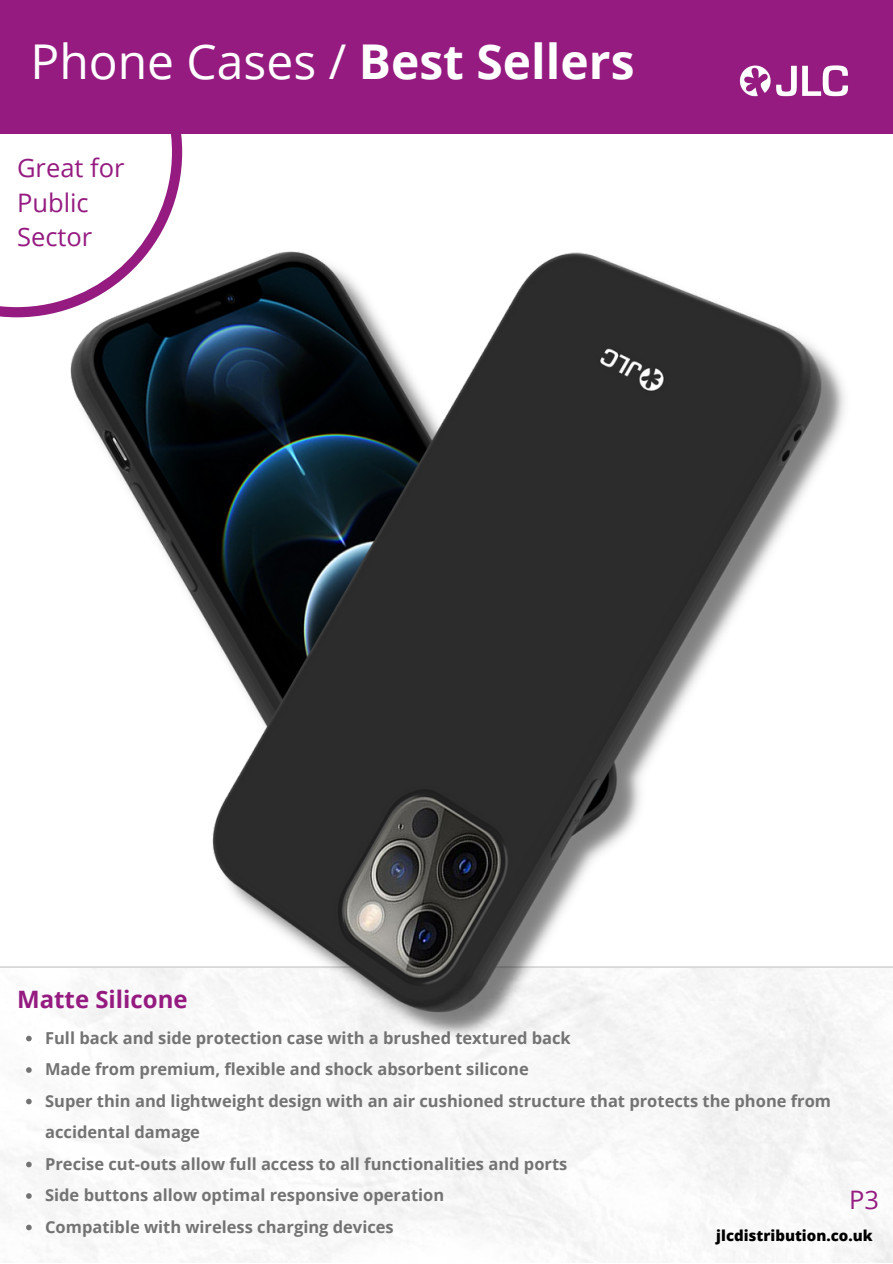
<style>
.page{position:relative;width:893px;height:1264px;background:#fff}
.page>*{position:absolute;margin:0;border:0;box-sizing:border-box;transform-origin:0 0}
.t1{font:48px "Open Sans";color:#fff}
.t2{font:25.5px/34.8px "Open Sans";color:#951b81}
.t3{font:700 24px "Open Sans";color:#951b81}
.t4{font:700 16.5px/31.5px "Open Sans";color:#737373}
.t5{font:800 15px "Open Sans";color:#000}
.s1{font-weight:700}
</style>
<div class="page">
<svg style="left:0;top:134px;width:182px;height:183px"></svg>
<div style="left:0;top:0;width:892px;height:134px;background:#951b81"></div>
<div style="left:0;top:966px;width:892px;height:5px;background:#d9d9d9"></div>
<img style="left:739px;top:65px;width:109px;height:32px">
<img style="left:0;top:968px;width:892px;height:294px">
<svg style="left:26px;top:1035px;width:6px;height:6px"></svg>
<svg style="left:26px;top:1067px;width:6px;height:5px"></svg>
<svg style="left:26px;top:1098px;width:6px;height:6px"></svg>
<svg style="left:26px;top:1161px;width:6px;height:6px"></svg>
<svg style="left:26px;top:1193px;width:6px;height:5px"></svg>
<svg style="left:26px;top:1224px;width:6px;height:6px"></svg>
<img style="left:70px;top:252px;width:781px;height:792px">
<h1 class="t1" style="left:30px;top:28px;width:605px">Phone Cases / <span class="s1">Best Sellers</span></h1>
<h2 class="t2" style="left:17px;top:149px;width:109px">Great for<br>Public<br>Sector</h2>
<h3 class="t3" style="left:17px;top:982px;width:172px">Matte Silicone</h3>
<p class="t4" style="left:45px;top:1021px;width:787px">Full back and side protection case with a brushed textured back<br>Made from premium, flexible and shock absorbent silicone<br>Super thin and lightweight design with an air cushioned structure that protects the phone from accidental damage<br>Precise cut-outs allow full access to all functionalities and ports<br>Side buttons allow optimal responsive operation<br>Compatible with wireless charging devices</p>
<h2 class="t2" style="left:849px;top:1182px;width:31px">P3</h2>
<p class="t5" style="left:716px;top:1224px;width:158px">jlcdistribution.co.uk</p>
</div>
